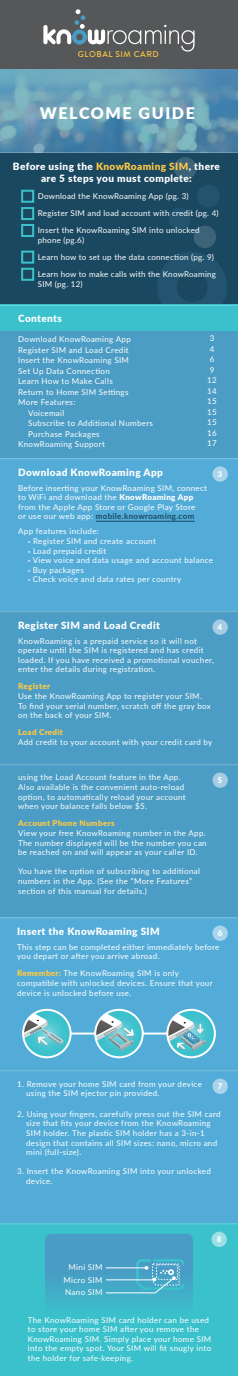
<style>
.page{position:relative;width:238px;height:1376px;background:#fff}
.page>*{position:absolute;margin:0;border:0;box-sizing:border-box;transform-origin:0 0}
.t1{font:900 16px "Lato";letter-spacing:.1em;color:#fff}
.t2{font:900 10px/12px "Lato";letter-spacing:.04em;color:#fff;text-align:center}
.t3{font:500 8.4px "Brandon Grotesque";letter-spacing:.06em;color:#fec843}
.t4{font:8px/9.6px "Lato";letter-spacing:.04em;color:#fff}
.t5{font:900 8px "Lato";letter-spacing:.04em;color:#fec843}
.t6{font:900 8px "Lato";color:#fff}
.s1{color:#fec844}
.s2{font-weight:900}
.s3{font-weight:700;color:#1b4861}
.s4{font-family:"Myriad Pro"}
.s5{font-weight:900;color:#fec843}
</style>
<div class="page">
<div style="left:0;top:0;width:238px;height:1375px;background:#4b9dc5"></div>
<div style="left:0;top:153px;width:238px;height:152px;background:#1b4861"></div>
<svg style="left:157px;top:252px;width:70px;height:53px"></svg>
<div style="left:193px;top:226px;width:23px;height:22px;background:#3c6378;border-radius:50%"></div>
<div style="left:174px;top:157px;width:22px;height:23px;background:#3c6378;border-radius:50%"></div>
<div style="left:168px;top:208px;width:22px;height:21px;background:#22546f;border-radius:50%"></div>
<div style="left:197px;top:185px;width:22px;height:22px;background:#22546f;border-radius:50%"></div>
<div style="left:0;top:305px;width:238px;height:26px;background:#3bc1cc"></div>
<div style="left:0;top:458px;width:238px;height:153px;background:#53acd8"></div>
<div style="left:0;top:917px;width:238px;height:306px;background:#53acd8"></div>
<div style="left:0;top:1223px;width:238px;height:152px;background:#3bc1cc"></div>
<svg style="left:211px;top:1231px;width:15px;height:16px"></svg>
<img style="left:0;top:69px;width:238px;height:83px">
<div style="left:0;top:0;width:238px;height:69px;background:#555759"></div>
<svg style="left:43px;top:9px;width:151px;height:43px"></svg>
<hr style="left:96px;top:521px;width:98px;height:1px;background:#1b4861">
<svg style="left:212px;top:466px;width:15px;height:16px"></svg>
<svg style="left:212px;top:619px;width:15px;height:16px"></svg>
<svg style="left:212px;top:925px;width:15px;height:16px"></svg>
<svg style="left:23px;top:1009px;width:47px;height:48px"></svg>
<svg style="left:95px;top:1009px;width:48px;height:48px"></svg>
<svg style="left:167px;top:1009px;width:48px;height:48px"></svg>
<div style="left:22px;top:1008px;width:49px;height:50px;border:2px solid #fff;border-radius:50%"></div>
<div style="left:94px;top:1008px;width:50px;height:50px;border:2px solid #fff;border-radius:50%"></div>
<div style="left:166px;top:1008px;width:50px;height:50px;border:2px solid #fff;border-radius:50%"></div>
<hr style="left:70px;top:1032px;width:25px;height:2px;background:#fff">
<hr style="left:143px;top:1032px;width:24px;height:2px;background:#fff">
<svg style="left:23px;top:1009px;width:41px;height:48px;background:#78c6d2"></svg>
<svg style="left:95px;top:1009px;width:39px;height:48px;background:#80c3cd"></svg>
<svg style="left:167px;top:1009px;width:39px;height:48px;background:#80c1cd"></svg>
<div style="left:21px;top:190px;width:13px;height:13px;border:2px solid #3bc1cc"></div>
<div style="left:21px;top:207px;width:13px;height:13px;border:2px solid #3bc1cc"></div>
<div style="left:21px;top:224px;width:13px;height:13px;border:2px solid #3bc1cc"></div>
<svg style="left:45px;top:1234px;width:148px;height:69px"></svg>
<svg style="left:105px;top:1263px;width:74px;height:30px;background:#5bafcd"></svg>
<svg style="left:212px;top:772px;width:15px;height:16px"></svg>
<svg style="left:212px;top:1078px;width:15px;height:16px"></svg>
<div style="left:21px;top:251px;width:13px;height:13px;border:2px solid #3bc1cc"></div>
<div style="left:21px;top:268px;width:13px;height:13px;border:2px solid #3bc1cc"></div>
<hr style="left:0;top:152px;width:238px;height:1px;background:#fff">
<hr style="left:0;top:305px;width:238px;height:1px;background:#fff">
<hr style="left:0;top:458px;width:238px;height:1px;background:#fff">
<hr style="left:0;top:611px;width:238px;height:1px;background:#fff">
<hr style="left:0;top:764px;width:238px;height:1px;background:#fff">
<hr style="left:0;top:917px;width:238px;height:1px;background:#fff">
<hr style="left:0;top:1070px;width:238px;height:1px;background:#fff">
<hr style="left:0;top:1223px;width:238px;height:1px;background:#fff">
<p class="t3" style="left:78px;top:49px;width:82px">GLOBAL SIM CARD</p>
<h1 class="t1" style="left:40px;top:101px;width:156px">WELCOME GUIDE</h1>
<p class="t2" style="left:13px;top:160px;width:208px">Before using the <span class="s1">KnowRoaming SIM</span>, there are 5 steps you must complete:</p>
<p class="t4" style="left:38px;top:188px;width:182px;line-height:17px">Download the KnowRoaming App (pg. 3)<br>Register SIM and load account with credit (pg. 4)<br>Insert the KnowRoaming SIM into unlocked</p>
<p class="t4" style="left:38px;top:231px;width:179px;line-height:17px">phone (pg.6)<br>Learn how to set up the data connection (pg. 9)<br>Learn how to make calls with the KnowRoaming</p>
<p class="t4" style="left:38px;top:279px;width:46px">SIM (pg. 12)</p>
<p class="t2" style="left:18px;top:312px;width:45px">Contents</p>
<p class="t4" style="left:18px;top:334px;width:114px">Download KnowRoaming App</p>
<p class="t4" style="left:18px;top:345px;width:112px">Register SIM and Load Credit</p>
<p class="t4" style="left:18px;top:355px;width:112px">Insert the KnowRoaming SIM</p>
<p class="t4" style="left:18px;top:366px;width:93px">Set Up Data Connection</p>
<p class="t4" style="left:18px;top:376px;width:96px">Learn How to Make Calls</p>
<p class="t4" style="left:18px;top:387px;width:112px">Return to Home SIM Settings</p>
<p class="t4" style="left:18px;top:397px;width:59px">More Features:</p>
<p class="t4" style="left:28px;top:408px;width:38px">Voicemail</p>
<p class="t4" style="left:28px;top:418px;width:126px">Subscribe to Additional Numbers</p>
<p class="t4" style="left:28px;top:429px;width:73px">Purchase Packages</p>
<p class="t4" style="left:18px;top:439px;width:88px">KnowRoaming Support</p>
<p class="t4" style="left:207px;top:333px;width:11px;line-height:10.5px;text-align:center">3<br>4<br>6<br>9<br>12<br>14<br>15<br>15<br>15<br>16<br>17</p>
<p class="t2" style="left:18px;top:465px;width:146px">Download KnowRoaming App</p>
<p class="t4" style="left:18px;top:482px;width:190px">Before inserting your KnowRoaming SIM, connect to WiFi and download the <span class="s2">KnowRoaming App </span>from the Apple App Store or Google Play Store<br>or use our web app: <span class="s3">mobile.knowroaming.com</span></p>
<p class="t4" style="left:18px;top:526px;width:82px">App features include:</p>
<p class="t4" style="left:28px;top:536px;width:129px"><span class="s4">•</span> Register SIM and create account</p>
<p class="t4" style="left:28px;top:545px;width:79px"><span class="s4">•</span> Load prepaid credit</p>
<p class="t4" style="left:28px;top:555px;width:186px"><span class="s4">•</span> View voice and data usage and account balance</p>
<p class="t4" style="left:28px;top:565px;width:57px"><span class="s4">•</span> Buy packages</p>
<p class="t4" style="left:28px;top:574px;width:154px"><span class="s4">•</span> Check voice and data rates per country</p>
<p class="t6" style="left:217px;top:468px;width:6px">3</p>
<p class="t2" style="left:18px;top:618px;width:143px">Register SIM and Load Credit</p>
<p class="t4" style="left:18px;top:635px;width:197px">KnowRoaming is a prepaid service so it will not operate until the SIM is registered and has credit loaded. If you have received a promotional voucher, enter the details during registration.</p>
<p class="t5" style="left:18px;top:680px;width:33px">Register</p>
<p class="t4" style="left:18px;top:691px;width:194px">Use the KnowRoaming App to register your SIM.<br>To find your serial number, scratch off the gray box on the back of your SIM.</p>
<p class="t5" style="left:18px;top:726px;width:46px">Load Credit</p>
<p class="t4" style="left:18px;top:737px;width:195px">Add credit to your account with your credit card by</p>
<p class="t4" style="left:18px;top:772px;width:169px">using the Load Account feature in the App.<br>Also available is the convenient auto-reload option, to automatically reload your account when your balance falls below $5.</p>
<p class="t5" style="left:18px;top:817px;width:98px">Account Phone Numbers</p>
<p class="t4" style="left:18px;top:828px;width:190px">View your free KnowRoaming number in the App.<br>The number displayed will be the number you can be reached on and will appear as your caller ID.</p>
<p class="t4" style="left:18px;top:866px;width:183px">You have the option of subscribing to additional numbers in the App. (See the “More Features” section of this manual for details.)</p>
<p class="t6" style="left:217px;top:621px;width:6px">4</p>
<p class="t6" style="left:217px;top:774px;width:6px">5</p>
<p class="t2" style="left:17px;top:924px;width:144px">Insert the KnowRoaming SIM</p>
<p class="t4" style="left:17px;top:941px;width:203px">This step can be completed either immediately before you depart or after you arrive abroad.</p>
<p class="t4" style="left:17px;top:968px;width:197px"><span class="s5">Remember:</span> The KnowRoaming SIM is only compatible with unlocked devices. Ensure that your device is unlocked before use.</p>
<p class="t6" style="left:217px;top:927px;width:6px">6</p>
<p class="t4" style="left:26px;top:1078px;width:177px;text-indent:-9px">1. Remove your home SIM card from your device using the SIM ejector pin provided.</p>
<p class="t4" style="left:26px;top:1108px;width:196px;text-indent:-9px">2. Using your fingers, carefully press out the SIM card size that fits your device from the KnowRoaming SIM holder. The plastic SIM holder has a 3-in-1 design that contains all SIM sizes: nano, micro and mini (full-size).</p>
<p class="t4" style="left:26px;top:1166px;width:186px;text-indent:-9px">3. Insert the KnowRoaming SIM into your unlocked device.</p>
<p class="t6" style="left:217px;top:1080px;width:6px">7</p>
<p class="t4" style="left:63px;top:1260px;width:40px;line-height:12.7px;text-align:justify;text-indent:5px">Mini SIM Micro SIM Nano SIM</p>
<p class="t6" style="left:216px;top:1233px;width:6px">8</p>
<p class="t4" style="left:28px;top:1314px;width:185px">The KnowRoaming SIM card holder can be used to store your home SIM after you remove the KnowRoaming SIM. Simply place your home SIM into the empty spot. Your SIM will fit snugly into the holder for safe-keeping.</p>
</div>
